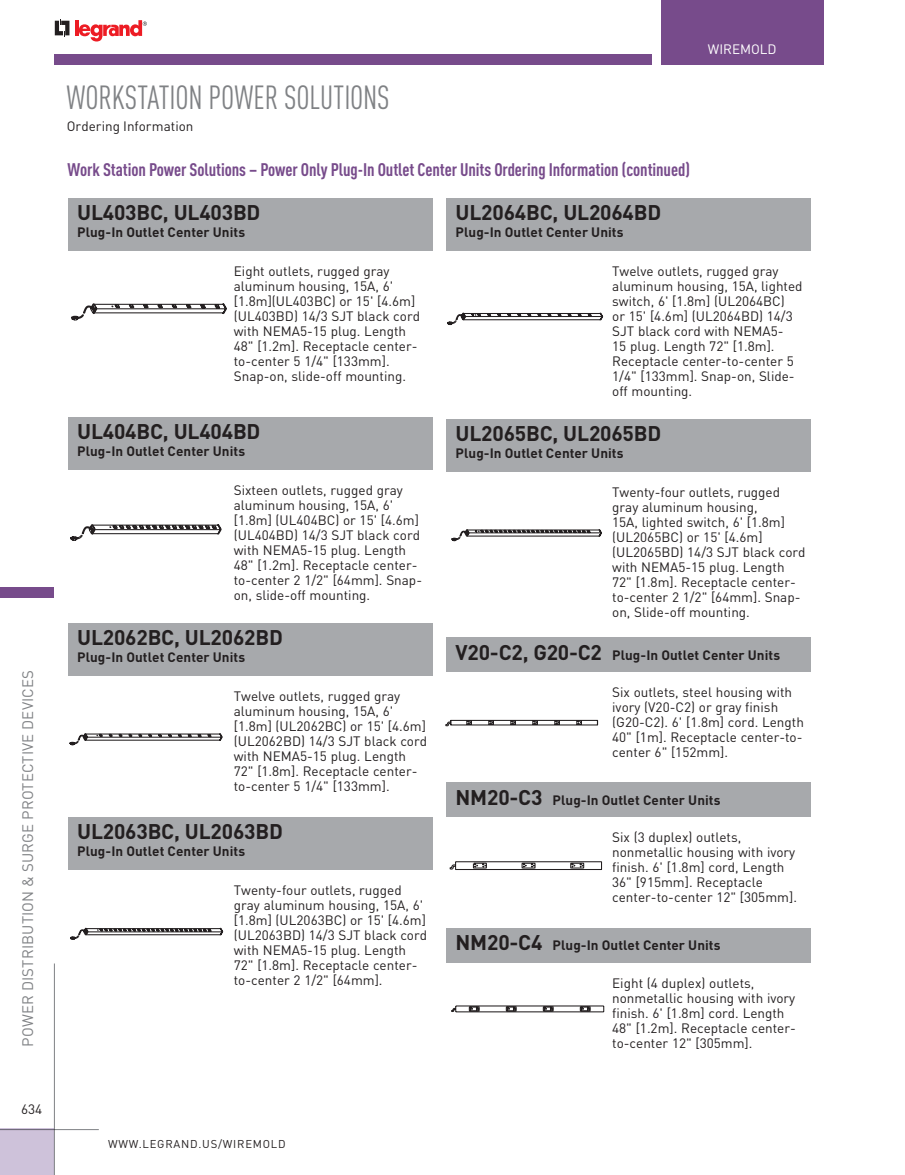
<style>
.page{position:relative;width:905px;height:1175px;background:#fff}
.page>*{position:absolute;margin:0;border:0;box-sizing:border-box;transform-origin:0 0}
.t1{font:condensed 33px "DIN Pro";letter-spacing:-.005em;color:#808285;scale:.95 1}
.t2{font:700 21px "DIN Pro";letter-spacing:-.01em;color:#231f20}
.t3{font:700 condensed 18px "DIN Pro";letter-spacing:-.005em;color:#774b8b}
.t4{font:15px "DIN Pro";letter-spacing:.01em;color:#808285}
.t5{font:13.5px/15px "DIN Pro";color:#231f20}
.t6{font:700 13.5px "DIN Pro";letter-spacing:.005em;color:#231f20}
.t7{font:13.5px "DIN Pro";color:#fff}
.t8{font:11.25px "DIN Pro";letter-spacing:.07em;color:#231f20}
.s1{font-size:21px}
</style>
<div class="page">
<div style="left:0;top:1128px;width:54px;height:46px;background:#cec2da"></div>
<hr style="left:0;top:1129px;width:99px;height:1px;background:#808285">
<hr style="left:54px;top:963px;width:1px;height:211px;background:#808285">
<div style="left:0;top:587px;width:54px;height:11px;background:#774b8b"></div>
<hr style="left:75px;top:20px;width:3px;height:16px;background:#ed1c24">
<svg style="left:79px;top:20px;width:68px;height:22px"></svg>
<svg style="left:55px;top:20px;width:14px;height:16px"></svg>
<div style="left:661px;top:0;width:163px;height:65px;background:#774b8b"></div>
<div style="left:54px;top:54px;width:597px;height:11px;background:#774b8b"></div>
<div style="left:68px;top:417px;width:365px;height:53px;background:#a7a9ac"></div>
<div style="left:446px;top:419px;width:365px;height:52px;background:#a7a9ac"></div>
<div style="left:446px;top:637px;width:365px;height:35px;background:#a7a9ac"></div>
<div style="left:446px;top:782px;width:365px;height:35px;background:#a7a9ac"></div>
<div style="left:446px;top:928px;width:365px;height:34px;background:#a7a9ac"></div>
<div style="left:68px;top:623px;width:365px;height:53px;background:#a7a9ac"></div>
<div style="left:68px;top:817px;width:365px;height:53px;background:#a7a9ac"></div>
<div style="left:446px;top:198px;width:365px;height:52px;background:#a7a9ac"></div>
<svg style="left:70px;top:524px;width:151px;height:17px"></svg>
<svg style="left:69px;top:733px;width:154px;height:12px"></svg>
<svg style="left:70px;top:927px;width:153px;height:13px"></svg>
<svg style="left:447px;top:313px;width:156px;height:12px"></svg>
<svg style="left:451px;top:529px;width:151px;height:12px"></svg>
<svg style="left:445px;top:720px;width:153px;height:6px"></svg>
<svg style="left:449px;top:861px;width:153px;height:9px"></svg>
<svg style="left:451px;top:1005px;width:153px;height:7px"></svg>
<div style="left:68px;top:198px;width:365px;height:52px;background:#a7a9ac"></div>
<svg style="left:71px;top:303px;width:156px;height:17px"></svg>
<p class="t4" style="left:17px;top:1046px;width:378px;rotate:-90deg">Power Distribution &amp; Surge Protective Devi ces</p>
<p class="t5" style="left:21px;top:1100px;width:23px">634</p>
<h1 class="t1" style="left:67px;top:78px;width:341px">WORKSTATION POWER SOLUTIONS</h1>
<p class="t5" style="left:67px;top:118px;width:128px">Ordering Information</p>
<h3 class="t3" style="left:68px;top:158px;width:624px">Work Station Power Solutions – Power Only Plug-In Outlet Center Units Ordering Information (continued)</h3>
<p class="t7" style="left:707px;top:40px;width:70px">WIREMOLD</p>
<h2 class="t2" style="left:77px;top:198px;width:185px">UL403BC, UL403BD</h2>
<p class="t6" style="left:77px;top:222px;width:169px">Plug-In Outlet Center Units</p>
<p class="t5" style="left:234px;top:263px;width:188px">Eight outlets, rugged gray aluminum housing, 15A, 6' [1.8m](uL403bc) or 15' [4.6m] (uL403bD) 14/3 sJT black cord with NEMA5-15 plug. Length<br>48" [1.2m]. Receptacle center&shy;to-center 5 1/4" [133mm]. snap-on, slide-off mounting.</p>
<h2 class="t2" style="left:77px;top:417px;width:185px">UL404BC, UL404BD</h2>
<p class="t6" style="left:77px;top:442px;width:169px">Plug-In Outlet Center Units</p>
<h2 class="t2" style="left:455px;top:198px;width:207px">UL2064BC, UL2064BD</h2>
<p class="t6" style="left:455px;top:222px;width:169px">Plug-In Outlet Center Units</p>
<p class="t5" style="left:612px;top:263px;width:192px">Twelve outlets, rugged gray aluminum housing, 15A, lighted switch, 6' [1.8m] (uL2064bc)<br>or 15' [4.6m] (uL2064bD) 14/3 sJT black cord with NEMA5-<br>15 plug. Length 72" [1.8m].<br>Receptacle center-to-center 5<br>1/4" [133mm]. snap-on, slide&shy;off mounting.</p>
<h2 class="t2" style="left:455px;top:419px;width:207px">UL2065BC, UL2065BD</h2>
<p class="t6" style="left:455px;top:443px;width:169px">Plug-In Outlet Center Units</p>
<p class="t5" style="left:234px;top:482px;width:190px">sixteen outlets, rugged gray aluminum housing, 15A, 6' [1.8m] (uL404bc) or 15' [4.6m] (uL404bD) 14/3 sJT black cord with NEMA5-15 plug. Length<br>48" [1.2m]. Receptacle center&shy;to-center 2 1/2" [64mm]. snap&shy;on, slide-off mounting.</p>
<p class="t5" style="left:612px;top:484px;width:195px">Twenty-four outlets, rugged gray aluminum housing,<br>15A, lighted switch, 6' [1.8m] (uL2065bc) or 15' [4.6m] (uL2065bD) 14/3 sJT black cord with NEMA5-15 plug. Length<br>72" [1.8m]. Receptacle center&shy;to-center 2 1/2" [64mm]. snap&shy;on, slide-off mounting.</p>
<h2 class="t2" style="left:77px;top:623px;width:207px">UL2062BC, UL2062BD</h2>
<p class="t6" style="left:77px;top:648px;width:169px">Plug-In Outlet Center Units</p>
<p class="t5" style="left:234px;top:688px;width:195px">Twelve outlets, rugged gray aluminum housing, 15A, 6' [1.8m] (uL2062bc) or 15' [4.6m] (uL2062bD) 14/3 sJT black cord with NEMA5-15 plug. Length<br>72" [1.8m]. Receptacle center&shy;to-center 5 1/4" [133mm].</p>
<h2 class="t2" style="left:77px;top:817px;width:207px">UL2063BC, UL2063BD</h2>
<p class="t6" style="left:77px;top:842px;width:169px">Plug-In Outlet Center Units</p>
<p class="t5" style="left:234px;top:882px;width:195px">Twenty-four outlets, rugged gray aluminum housing, 15A, 6' [1.8m] (uL2063bc) or 15' [4.6m] (uL2063bD) 14/3 sJT black cord with NEMA5-15 plug. Length<br>72" [1.8m]. Receptacle center&shy;to-center 2 1/2" [64mm].</p>
<p class="t6" style="left:455px;top:645px;width:326px"><span class="s1">V20-C2, G20-C2</span> Plug-In Outlet Center Units</p>
<p class="t5" style="left:612px;top:684px;width:193px">six outlets, steel housing with ivory (v20-c2) or gray finish (G20-c2). 6' [1.8m] cord. Length<br>40" [1m]. Receptacle center-to&shy;center 6" [152mm].</p>
<p class="t6" style="left:455px;top:790px;width:266px"><span class="s1">NM20-C3</span> Plug-In Outlet Center Units</p>
<p class="t5" style="left:612px;top:829px;width:186px">six (3 duplex) outlets, nonmetallic housing with ivory finish. 6' [1.8m] cord, Length<br>36" [915mm]. Receptacle center-to-center 12" [305mm].</p>
<p class="t6" style="left:455px;top:936px;width:266px"><span class="s1">NM20-C4</span> Plug-In Outlet Center Units</p>
<p class="t5" style="left:612px;top:974px;width:185px">Eight (4 duplex) outlets, nonmetallic housing with ivory finish. 6' [1.8m] cord. Length<br>48" [1.2m]. Receptacle center&shy;to-center 12" [305mm].</p>
<p class="t8" style="left:108px;top:1135px;width:179px">www.LEGRAND.us/WIREMOLD</p>
</div>
